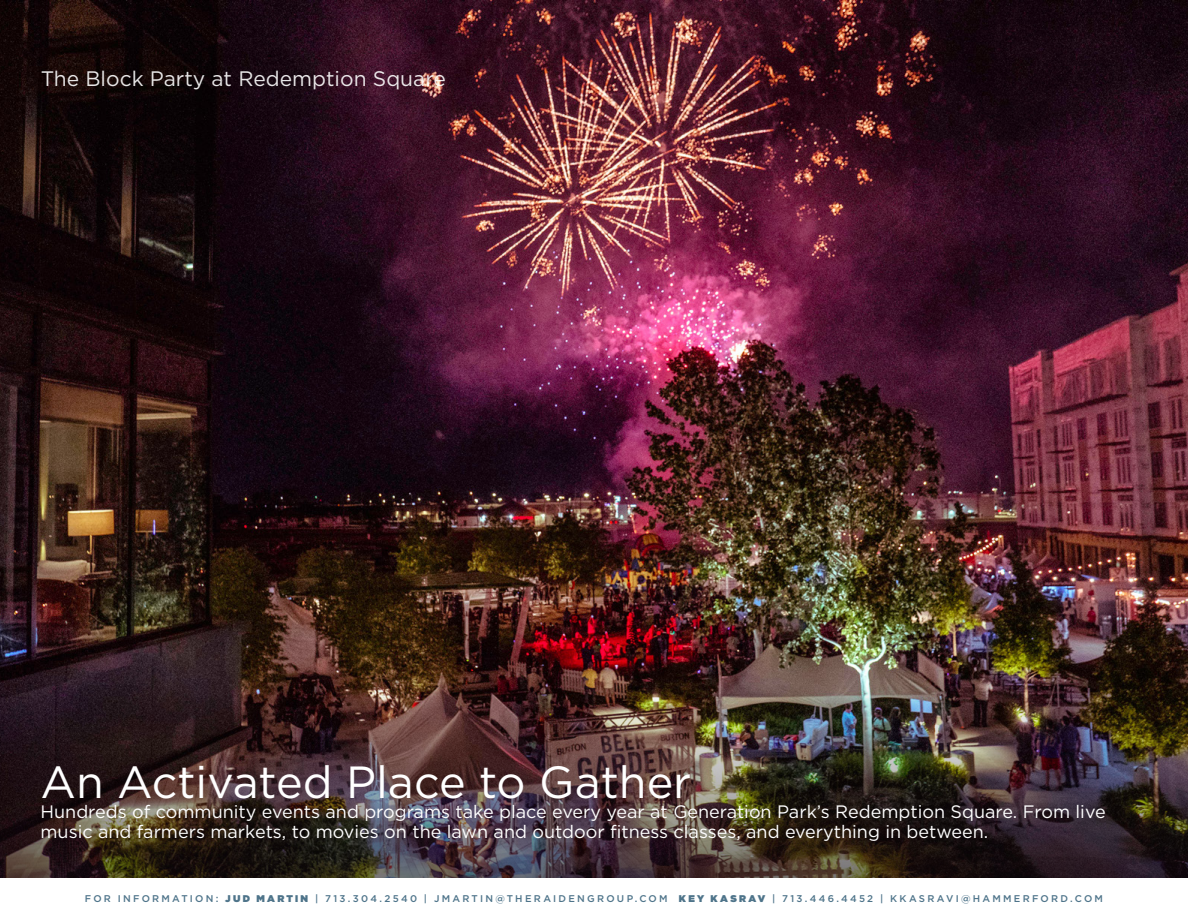
<style>
.page{position:relative;width:1188px;height:918px;background:#fff}
.page>*{position:absolute;margin:0;border:0;box-sizing:border-box;transform-origin:0 0}
.t1{font:45px "Gotham";color:#fff}
.t2{font:21px "Gotham";color:#fff}
.t3{font:18px/19.8px "Gotham";color:#fff}
.t4{font:500 9.75px "Gotham";letter-spacing:.23em;color:#4e748a}
.s1{font-weight:900}
</style>
<div class="page">
<img style="left:0;top:0;width:1188px;height:685px">
<img style="left:0;top:685px;width:1188px;height:193px">
<p class="t2" style="left:40px;top:65px;width:407px">The Block Party at Redemption Square</p>
<h1 class="t1" style="left:40px;top:754px;width:653px">An Activated Place to Gather</h1>
<p class="t3" style="left:40px;top:801px;width:1067px">Hundreds of community events and programs take place every year at Generation Park’s Redemption Square. From live music and farmers markets, to movies on the lawn and outdoor fitness classes, and everything in between.</p>
<p class="t4" style="left:85px;top:892px;width:1020px">FOR INFORMATION: <span class="s1">JUD MARTIN</span> | 713.304.2540 | JMARTIN@THERAIDENGROUP.COM <span class="s1">KEY KASRAV</span> | 713.446.4452 | KKASRAVI@HAMMERFORD.COM</p>
</div>
